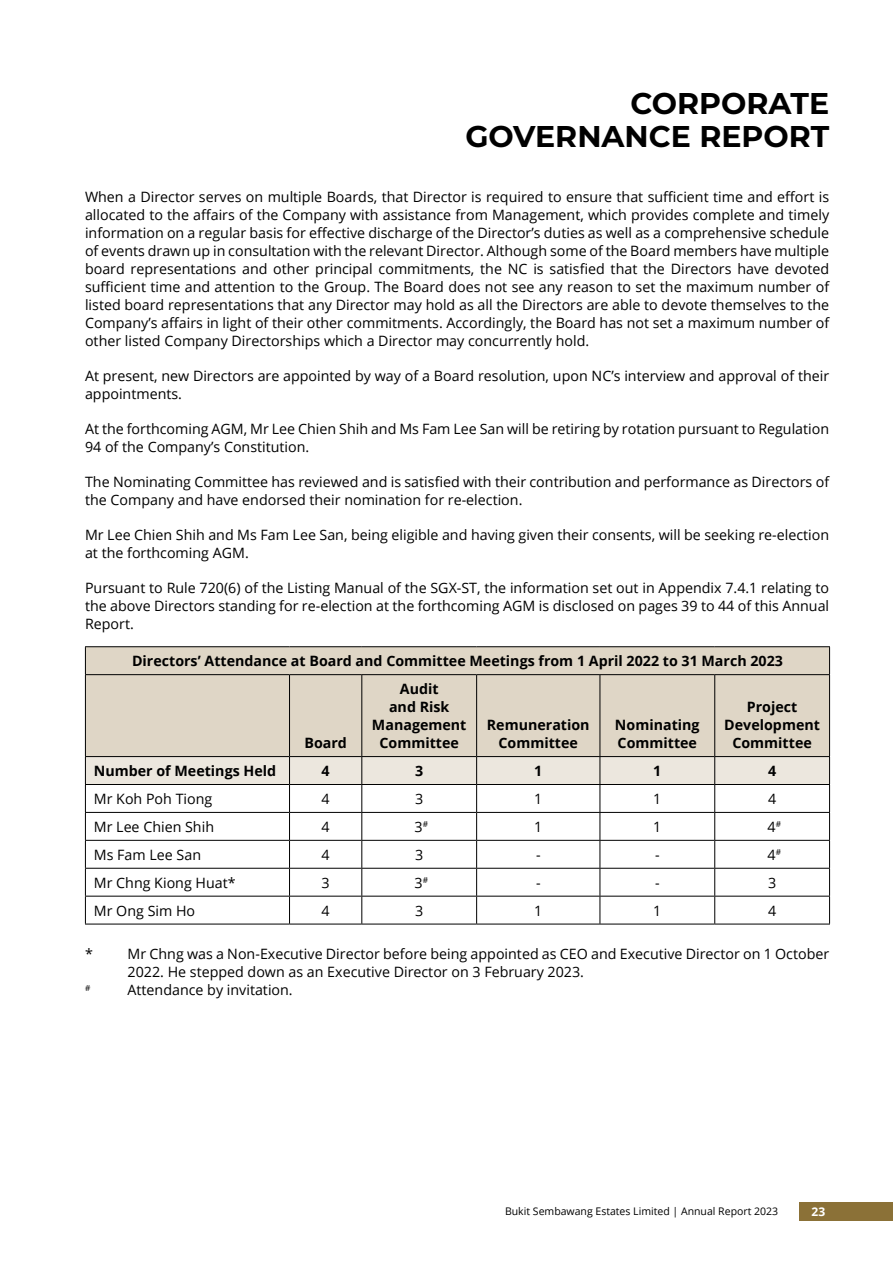
<style>
.page{position:relative;width:893px;height:1263px;background:#fff}
.page>*{position:absolute;margin:0;border:0;box-sizing:border-box;transform-origin:0 0}
.t1{font:700 30px/33px "Montserrat";color:#000;text-align:right}
.t2{font:14.25px/18px "Open Sans";color:#000}
.t3{font:700 14.25px/18px "Open Sans";color:#000;text-align:center}
.t4{font:700 12px "Open Sans";color:#fff}
.t5{font:10.5px "Open Sans";color:#000}
.t6{font:8.25px "Open Sans";color:#000}
</style>
<div class="page">
<div style="left:86px;top:647px;width:743px;height:109px;background:#dfd6c6"></div>
<svg style="left:85px;top:647px;width:1px;height:27px"></svg>
<svg style="left:829px;top:647px;width:1px;height:27px"></svg>
<hr style="left:85px;top:646px;width:205px;height:1px;background:#000">
<hr style="left:290px;top:646px;width:72px;height:1px;background:#000">
<hr style="left:362px;top:646px;width:115px;height:1px;background:#000">
<hr style="left:477px;top:646px;width:123px;height:1px;background:#000">
<hr style="left:600px;top:646px;width:115px;height:1px;background:#000">
<hr style="left:715px;top:646px;width:115px;height:1px;background:#000">
<hr style="left:85px;top:675px;width:1px;height:81px;background:#000">
<hr style="left:85px;top:674px;width:205px;height:1px;background:#000">
<hr style="left:289px;top:675px;width:1px;height:81px;background:#000">
<hr style="left:290px;top:674px;width:72px;height:1px;background:#000">
<hr style="left:361px;top:675px;width:1px;height:81px;background:#000">
<hr style="left:362px;top:674px;width:115px;height:1px;background:#000">
<hr style="left:476px;top:675px;width:1px;height:81px;background:#000">
<hr style="left:477px;top:674px;width:123px;height:1px;background:#000">
<hr style="left:600px;top:675px;width:1px;height:81px;background:#000">
<hr style="left:600px;top:674px;width:115px;height:1px;background:#000">
<hr style="left:714px;top:675px;width:1px;height:81px;background:#000">
<hr style="left:829px;top:675px;width:1px;height:81px;background:#000">
<hr style="left:715px;top:674px;width:115px;height:1px;background:#000">
<hr style="left:85px;top:924px;width:205px;height:1px;background:#000">
<hr style="left:290px;top:924px;width:72px;height:1px;background:#000">
<hr style="left:362px;top:924px;width:115px;height:1px;background:#000">
<hr style="left:477px;top:924px;width:123px;height:1px;background:#000">
<hr style="left:600px;top:924px;width:115px;height:1px;background:#000">
<svg style="left:85px;top:756px;width:745px;height:168px"></svg>
<hr style="left:715px;top:896px;width:115px;height:1px;background:#000">
<hr style="left:715px;top:924px;width:115px;height:1px;background:#000">
<div style="left:799px;top:1202px;width:94px;height:18px;background:#8b7137"></div>
<h1 class="t1" style="left:465px;top:85px;width:365px">CORPORATE<br>GOVERNANCE REPORT</h1>
<p class="t2" style="left:85px;top:188px;width:746px;text-align:justify">When a Director serves on multiple Boards, that Director is required to ensure that sufficient time and effort is allocated to the affairs of the Company with assistance from Management, which provides complete and timely information on a regular basis for effective discharge of the Director’s duties as well as a comprehensive schedule of events drawn up in consultation with the relevant Director. Although some of the Board members have multiple board representations and other principal commitments, the NC is satisfied that the Directors have devoted sufficient time and attention to the Group. The Board does not see any reason to set the maximum number of listed board representations that any Director may hold as all the Directors are able to devote themselves to the Company’s affairs in light of their other commitments. Accordingly, the Board has not set a maximum number of other listed Company Directorships which a Director may concurrently hold.</p>
<p class="t2" style="left:85px;top:367px;width:746px">At present, new Directors are appointed by way of a Board resolution, upon NC’s interview and approval of their appointments.</p>
<p class="t2" style="left:85px;top:420px;width:746px">At the forthcoming AGM, Mr Lee Chien Shih and Ms Fam Lee San will be retiring by rotation pursuant to Regulation<br>94 of the Company’s Constitution.</p>
<p class="t2" style="left:85px;top:473px;width:746px">The Nominating Committee has reviewed and is satisfied with their contribution and performance as Directors of the Company and have endorsed their nomination for re-election.</p>
<p class="t2" style="left:85px;top:526px;width:746px">Mr Lee Chien Shih and Ms Fam Lee San, being eligible and having given their consents, will be seeking re-election at the forthcoming AGM.</p>
<p class="t2" style="left:85px;top:579px;width:746px;text-align:justify">Pursuant to Rule 720(6) of the Listing Manual of the SGX‑ST, the information set out in Appendix 7.4.1 relating to the above Directors standing for re-election at the forthcoming AGM is disclosed on pages 39 to 44 of this Annual Report.</p>
<p class="t3" style="left:132px;top:652px;width:652px">Directors’ Attendance at Board and Committee Meetings from 1 April 2022 to 31 March 2023</p>
<p class="t3" style="left:304px;top:733px;width:44px">Board</p>
<p class="t3" style="left:372px;top:679px;width:96px">Audit<br>and Risk<br>Management<br>Committee</p>
<p class="t3" style="left:487px;top:715px;width:104px">Remuneration<br>Committee</p>
<p class="t3" style="left:615px;top:715px;width:86px;text-align:left">Nominating<br>Committee</p>
<p class="t3" style="left:724px;top:697px;width:97px">Project<br>Development<br>Committee</p>
<p class="t3" style="left:94px;top:761px;width:184px">Number of Meetings Held</p>
<p class="t3" style="left:322px;top:761px;width:10px">4</p>
<p class="t3" style="left:415px;top:761px;width:10px">3</p>
<p class="t3" style="left:534px;top:761px;width:10px">1</p>
<p class="t3" style="left:653px;top:761px;width:10px">1</p>
<p class="t3" style="left:768px;top:761px;width:10px">4</p>
<p class="t2" style="left:94px;top:789px;width:120px">Mr Koh Poh Tiong</p>
<p class="t2" style="left:322px;top:789px;width:10px">4</p>
<p class="t2" style="left:415px;top:789px;width:10px">3</p>
<p class="t2" style="left:534px;top:789px;width:10px">1</p>
<p class="t2" style="left:653px;top:789px;width:10px">1</p>
<p class="t2" style="left:768px;top:789px;width:10px">4</p>
<p class="t2" style="left:94px;top:817px;width:122px">Mr Lee Chien Shih</p>
<p class="t2" style="left:322px;top:817px;width:10px">4</p>
<p class="t2" style="left:415px;top:817px;width:15px">3<sup>#</sup></p>
<p class="t2" style="left:534px;top:817px;width:10px">1</p>
<p class="t2" style="left:653px;top:817px;width:10px">1</p>
<p class="t2" style="left:767px;top:817px;width:15px">4<sup>#</sup></p>
<p class="t2" style="left:94px;top:845px;width:109px">Ms Fam Lee San</p>
<p class="t2" style="left:322px;top:845px;width:10px">4</p>
<p class="t2" style="left:415px;top:845px;width:10px">3</p>
<p class="t2" style="left:536px;top:845px;width:6px">-</p>
<p class="t2" style="left:655px;top:845px;width:6px">-</p>
<p class="t2" style="left:767px;top:845px;width:15px">4<sup>#</sup></p>
<p class="t2" style="left:94px;top:873px;width:143px">Mr Chng Kiong Huat*</p>
<p class="t2" style="left:322px;top:873px;width:10px">3</p>
<p class="t2" style="left:415px;top:873px;width:15px">3<sup>#</sup></p>
<p class="t2" style="left:536px;top:873px;width:6px">-</p>
<p class="t2" style="left:655px;top:873px;width:6px">-</p>
<p class="t2" style="left:768px;top:873px;width:10px">3</p>
<p class="t2" style="left:94px;top:901px;width:103px">Mr Ong Sim Ho</p>
<p class="t2" style="left:322px;top:901px;width:10px">4</p>
<p class="t2" style="left:415px;top:901px;width:10px">3</p>
<p class="t2" style="left:534px;top:901px;width:10px">1</p>
<p class="t2" style="left:653px;top:901px;width:10px">1</p>
<p class="t2" style="left:768px;top:901px;width:10px">4</p>
<p class="t2" style="left:85px;top:945px;width:9px">*</p>
<p class="t2" style="left:128px;top:945px;width:703px">Mr Chng was a Non-Executive Director before being appointed as CEO and Executive Director on 1 October<br>2022. He stepped down as an Executive Director on 3 February 2023.</p>
<p class="t6" style="left:85px;top:982px;width:7px">#</p>
<p class="t2" style="left:128px;top:981px;width:167px">Attendance by invitation.</p>
<p class="t5" style="left:505px;top:1204px;width:275px">Bukit Sembawang Estates Limited | Annual Report 2023</p>
<p class="t4" style="left:811px;top:1203px;width:15px">23</p>
</div>
